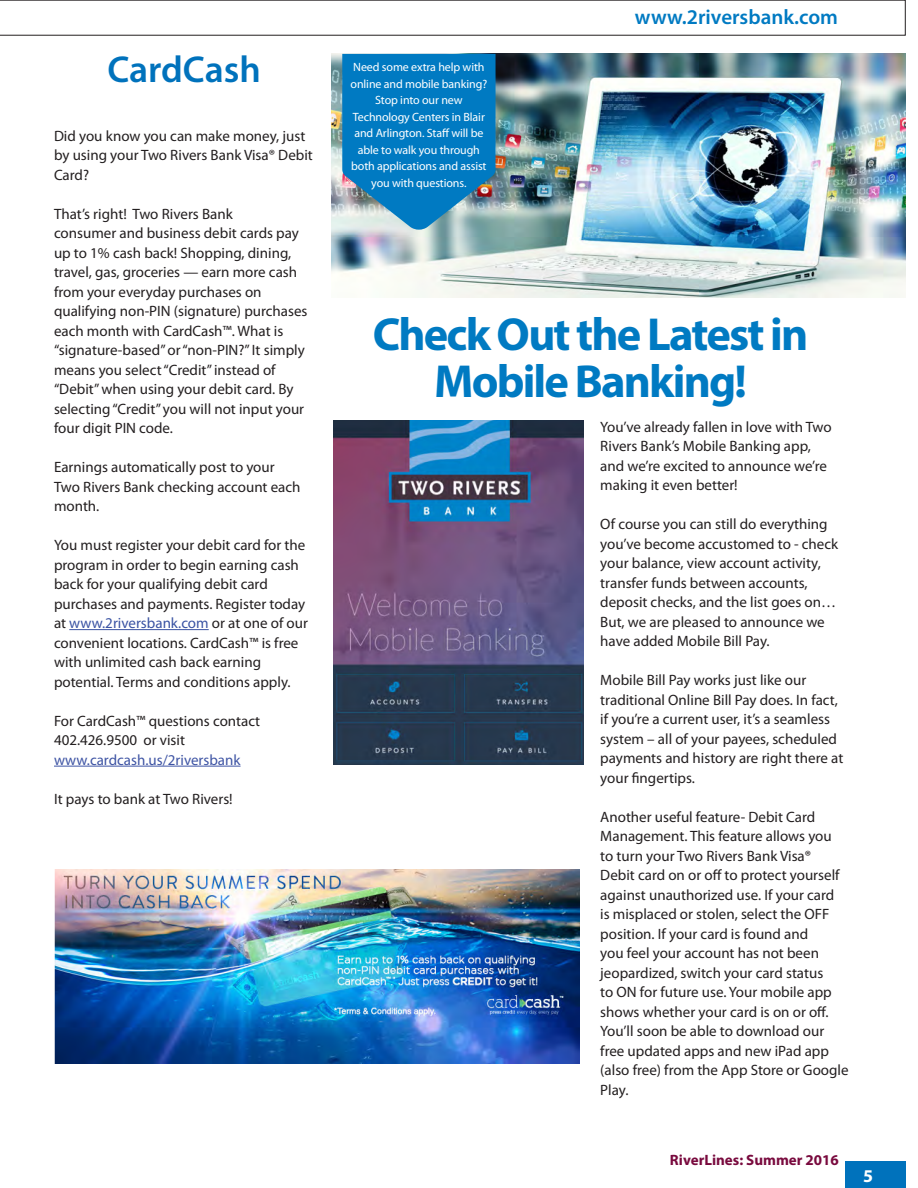
<style>
.page{position:relative;width:918px;height:1188px;background:#fff}
.page>*{position:absolute;margin:0;border:0;box-sizing:border-box;transform-origin:0 0}
.Head_2{font:700 46.5px/46.5px "Myriad Pro";letter-spacing:-.04em;color:#007ac2;text-align:center}
.Head_1{font:600 37.5px "Myriad Pro";color:#0072bc}
.Subheading{font:600 21px "Myriad Pro";color:#007ac2}
.t1{font:700 18px "Myriad Pro";color:#fff}
.Body{font:15px/19.5px "Myriad Pro";color:#231f20}
.t2{font:700 15px "Myriad Pro";color:#790a3e}
.t3{font:12px/16.5px "Myriad Pro";letter-spacing:-.01em;color:#fff;text-align:center}
.s1{color:#3a53a3}
.s2{color:#3e54a4}
</style>
<div class="page">
<img style="left:332px;top:54px;width:574px;height:244px">
<svg style="left:0;top:0;width:905px;height:35px"></svg>
<div style="left:846px;top:1162px;width:60px;height:26px;background:#0072bc"></div>
<svg style="left:342px;top:54px;width:154px;height:176px;background:#1b84c0"></svg>
<img style="left:334px;top:420px;width:249px;height:345px">
<hr style="left:69px;top:629px;width:140px;height:1px;background:#3a53a3">
<hr style="left:54px;top:766px;width:187px;height:1px;background:#3e54a4">
<img style="left:56px;top:869px;width:523px;height:195px">
<p class="Head_1" style="left:107px;top:46px;width:155px">CardCash</p>
<p class="Body" style="left:54px;top:126px;width:260px">Did you know you can make money, just by using your Two Rivers Bank Visa® Debit<br>Card?</p>
<p class="Body" style="left:54px;top:204px;width:247px">That’s right! Two Rivers Bank<br>consumer and business debit cards pay up to 1% cash back! Shopping, dining, travel, gas, groceries — earn more cash from your everyday purchases on</p>
<p class="Body" style="left:54px;top:301px;width:255px">qualifying non-PIN (signature) purchases each month with CardCash™. What is “signature-based” or “non-PIN?” It simply means you select “Credit” instead of “Debit” when using your debit card. By selecting “Credit” you will not input your four digit PIN code.</p>
<p class="Body" style="left:54px;top:457px;width:248px">Earnings automatically post to your<br>Two Rivers Bank checking account each month.</p>
<p class="Body" style="left:54px;top:535px;width:253px">You must register your debit card for the program in order to begin earning cash back for your qualifying debit card</p>
<p class="Body" style="left:54px;top:594px;width:255px">purchases and payments. Register today at <span class="s1">www.2riversbank.com</span> or at one of our convenient locations. CardCash™ is free with unlimited cash back earning potential. Terms and conditions apply.</p>
<p class="Body" style="left:54px;top:711px;width:208px">For CardCash™ questions contact<br>402.426.9500 or visit <span class="s2">www.cardcash.us/2riversbank</span></p>
<p class="Body" style="left:54px;top:789px;width:180px">It pays to bank at Two Rivers!</p>
<p class="t3" style="left:351px;top:59px;width:138px">Need some extra help with online and mobile banking?<br>Stop into our new<br>Technology Centers in Blair and Arlington. Staff will be able to walk you through both applications and assist you with questions.</p>
<p class="Subheading" style="left:635px;top:4px;width:205px">www.2riversbank.com</p>
<p class="Head_2" style="left:373px;top:310px;width:437px">Check Out the Latest in<br>Mobile Banking!</p>
<p class="Body" style="left:600px;top:417px;width:233px">You’ve already fallen in love with Two<br>Rivers Bank’s Mobile Banking app, and we’re excited to announce we’re making it even better!</p>
<p class="Body" style="left:600px;top:514px;width:239px">Of course you can still do everything you’ve become accustomed to - check your balance, view account activity, transfer funds between accounts, deposit checks, and the list goes on… But, we are pleased to announce we have added Mobile Bill Pay.</p>
<p class="Body" style="left:600px;top:670px;width:239px">Mobile Bill Pay works just like our traditional Online Bill Pay does. In fact,</p>
<p class="Body" style="left:600px;top:709px;width:231px">if you’re a current user, it’s a seamless</p>
<p class="Body" style="left:600px;top:729px;width:245px">system – all of your payees, scheduled payments and history are right there at your fingertips.</p>
<p class="Body" style="left:600px;top:807px;width:241px">Another useful feature- Debit Card Management. This feature allows you to turn your Two Rivers Bank Visa® Debit card on or off to protect yourself against unauthorized use. If your card is misplaced or stolen, select the OFF position. If your card is found and<br>you feel your account has not been jeopardized, switch your card status to ON for future use. Your mobile app shows whether your card is on or off.</p>
<p class="Body" style="left:600px;top:1021px;width:250px">You’ll soon be able to download our free updated apps and new iPad app (also free) from the App Store or Google<br>Play.</p>
<p class="t2" style="left:670px;top:1151px;width:171px">RiverLines: Summer 2016</p>
<p class="t1" style="left:863px;top:1164px;width:11px">5</p>
</div>
